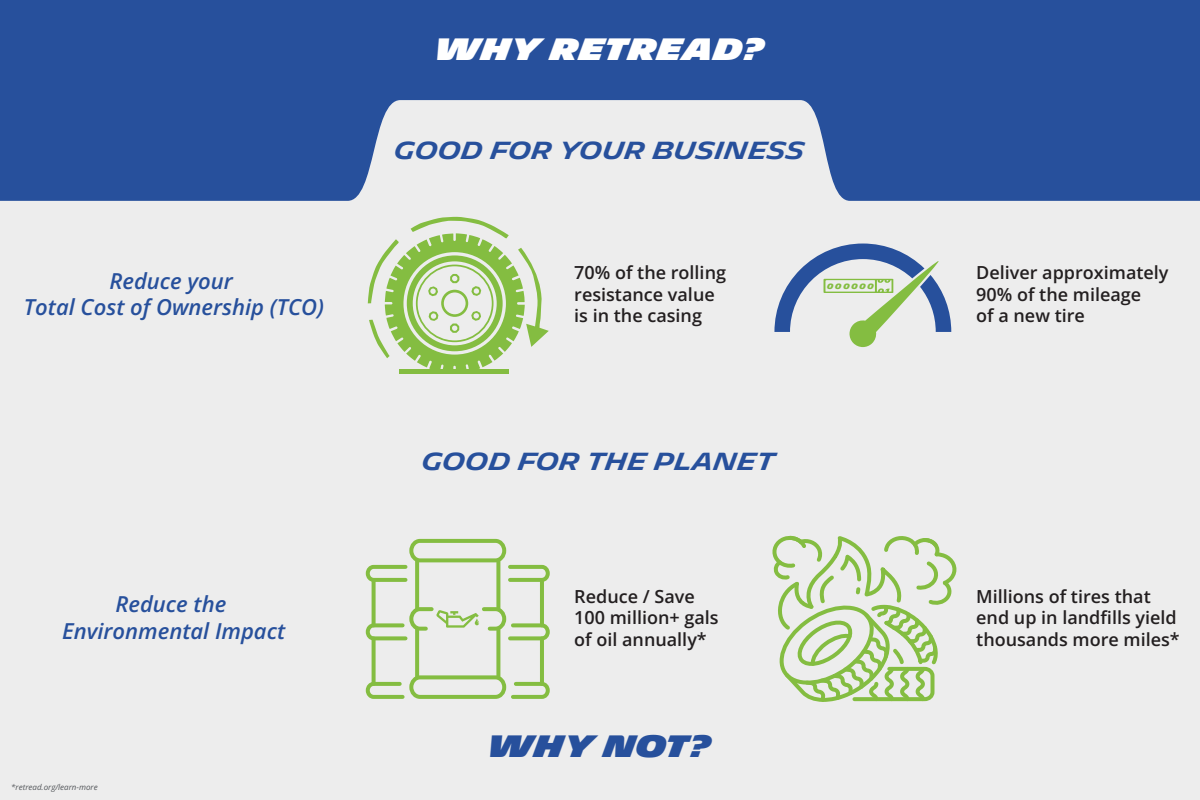
<style>
.page{position:relative;width:1200px;height:800px;background:#ededed}
.page>*{position:absolute;margin:0;border:0;box-sizing:border-box;transform-origin:0 0}
.t1{font:900 30px "Michelin";color:#fff}
.t2{font:900 30px "Michelin";color:#27509c}
.t3{font:600 24px "Michelin";color:#27509c}
.t4{font:italic 600 22px/26.4px "Open Sans";color:#27509c;text-align:center}
.t5{font:600 18px/21.6px "Open Sans";color:#231f20}
.t6{font:italic 8px "Open Sans";color:#53565a}
.t7{font:700 7.5px "Michelin";letter-spacing:.21em;color:#84bd41}
</style>
<div class="page">
<svg style="left:0;top:0;width:1200px;height:201px;fill:#27509c"></svg>
<svg style="left:415px;top:642px;width:4px;height:33px"></svg>
<svg style="left:496px;top:642px;width:4px;height:33px"></svg>
<svg style="left:415px;top:562px;width:4px;height:43px"></svg>
<svg style="left:496px;top:562px;width:4px;height:43px"></svg>
<div style="left:409px;top:539px;width:97px;height:23px;border:4px solid #84bd41;border-radius:9px"></div>
<div style="left:409px;top:675px;width:97px;height:24px;border:4px solid #84bd41;border-radius:9px"></div>
<svg style="left:372px;top:642px;width:4px;height:38px"></svg>
<svg style="left:372px;top:584px;width:4px;height:21px"></svg>
<svg style="left:365px;top:564px;width:43px;height:20px"></svg>
<svg style="left:365px;top:680px;width:40px;height:19px"></svg>
<hr style="left:540px;top:638px;width:4px;height:46px;background:#84bd41">
<hr style="left:540px;top:580px;width:4px;height:45px;background:#84bd41">
<svg style="left:508px;top:564px;width:42px;height:18px"></svg>
<svg style="left:511px;top:681px;width:39px;height:18px"></svg>
<svg style="left:365px;top:605px;width:185px;height:37px"></svg>
<svg style="left:772px;top:535px;width:185px;height:167px"></svg>
<hr style="left:400px;top:370px;width:109px;height:4px;background:#84bd41">
<svg style="left:368px;top:217px;width:181px;height:156px"></svg>
<svg style="left:774px;top:244px;width:177px;height:103px"></svg>
<h1 class="t1" style="left:435px;top:32px;width:332px">WHY RETREAD?</h1>
<h2 class="t3" style="left:394px;top:136px;width:412px">GOOD FOR YOUR BUSINESS</h2>
<p class="t4" style="left:24px;top:267px;width:302px">Reduce your<br>Total Cost of Ownership (TCO)</p>
<p class="t5" style="left:574px;top:261px;width:153px">70% of the rolling resistance value is in the casing</p>
<p class="t7" style="left:827px;top:281px;width:48px">000000</p>
<h2 class="t3" style="left:422px;top:447px;width:355px">GOOD FOR THE PLANET</h2>
<p class="t5" style="left:976px;top:261px;width:194px">Deliver approximately<br>90% of the mileage<br>of a new tire</p>
<p class="t4" style="left:62px;top:590px;width:224px">Reduce the<br>Environmental Impact</p>
<p class="t5" style="left:574px;top:585px;width:146px">Reduce / Save<br>100 million+ gals of oil annually*</p>
<p class="t5" style="left:976px;top:585px;width:205px">Millions of tires that end up in landfills yield thousands more miles*</p>
<p class="t6" style="left:11px;top:782px;width:88px">*retread.org/learn-more</p>
<h1 class="t2" style="left:488px;top:729px;width:225px">WHY NOT?</h1>
</div>
